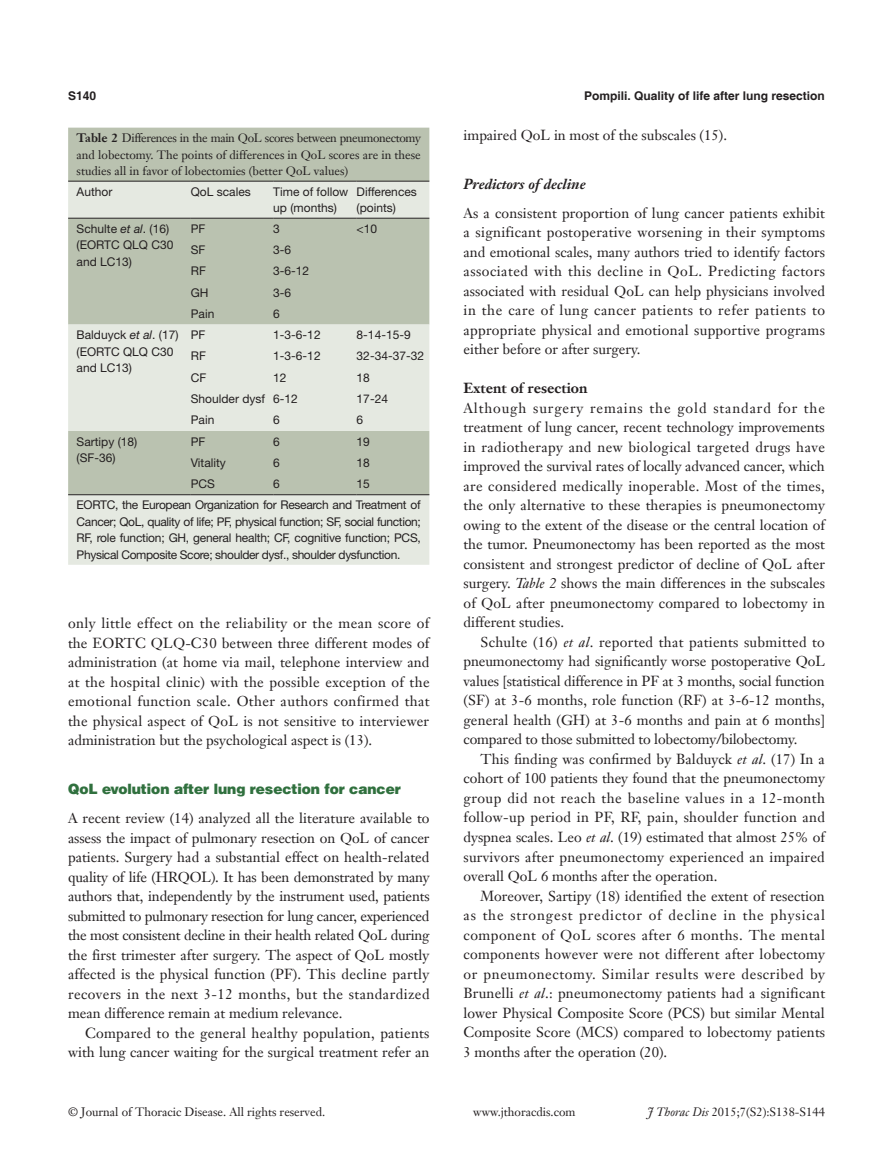
<style>
.page{position:relative;width:893px;height:1170px;background:#fff}
.page>*{position:absolute;margin:0;border:0;box-sizing:border-box;transform-origin:0 0}
.t1{font:14.25px/19.5px "Janson Text LT";color:#231f20;text-align:justify}
.t2{font:900 14.25px "Helvetica";color:#30703e}
.t3{font:italic 700 14.25px "Janson Text LT";color:#231f20}
.t4{font:700 14.25px "Janson Text LT";color:#231f20}
.t5{font:12px/16.5px "Helvetica Neue LT Pro";color:#231f20}
.t6{font:12px/16.5px "Janson Text LT";color:#231f20;text-align:justify}
.t7{font:12px/21.3px "Helvetica Neue LT Pro";letter-spacing:-.025em;color:#231f20}
.t8{font:700 12px "Helvetica";color:#231f20}
.s1{font-weight:700}
.s2{font-style:italic}
</style>
<div class="page">
<div style="left:68px;top:128px;width:361px;height:53px;background:#bac2b0"></div>
<svg style="left:68px;top:182px;width:361px;height:382px;background:#d1d7cb"></svg>
<hr style="left:68px;top:181px;width:123px;height:1px;background:#231f20">
<hr style="left:191px;top:181px;width:82px;height:1px;background:#231f20">
<hr style="left:273px;top:181px;width:84px;height:1px;background:#231f20">
<hr style="left:357px;top:181px;width:72px;height:1px;background:#231f20">
<hr style="left:68px;top:218px;width:123px;height:1px;background:#231f20">
<hr style="left:191px;top:218px;width:82px;height:1px;background:#231f20">
<hr style="left:273px;top:218px;width:84px;height:1px;background:#231f20">
<hr style="left:357px;top:218px;width:72px;height:1px;background:#231f20">
<hr style="left:68px;top:494px;width:123px;height:1px;background:#231f20">
<hr style="left:191px;top:494px;width:82px;height:1px;background:#231f20">
<hr style="left:273px;top:494px;width:84px;height:1px;background:#231f20">
<hr style="left:357px;top:494px;width:72px;height:1px;background:#231f20">
<p class="t8" style="left:68px;top:88px;width:30px">S140</p>
<p class="t8" style="left:584px;top:88px;width:242px">Pompili. Quality of life after lung resection</p>
<p class="t6" style="left:77px;top:130px;width:346px"><span class="s1">Table 2</span> Differences in the main QoL scores between pneumonectomy and lobectomy. The points of differences in QoL scores are in these studies all in favor of lobectomies (better QoL values)</p>
<p class="t5" style="left:77px;top:183px;width:37px">Author</p>
<p class="t5" style="left:191px;top:183px;width:62px">QoL scales</p>
<p class="t5" style="left:273px;top:183px;width:77px">Time of follow up (months)</p>
<p class="t5" style="left:357px;top:183px;width:62px">Differences (points)</p>
<p class="t5" style="left:77px;top:220px;width:98px">Schulte <span class="s2">et al</span>. (16) (EORTC QLQ C30 and LC13)</p>
<p class="t5" style="left:191px;top:220px;width:16px">PF</p>
<p class="t5" style="left:273px;top:220px;width:8px">3</p>
<p class="t5" style="left:357px;top:220px;width:22px">&lt;10</p>
<p class="t5" style="left:191px;top:241px;width:16px">SF</p>
<p class="t5" style="left:273px;top:241px;width:20px">3-6</p>
<p class="t5" style="left:191px;top:262px;width:17px">RF</p>
<p class="t5" style="left:273px;top:262px;width:38px">3-6-12</p>
<p class="t5" style="left:191px;top:284px;width:19px">GH</p>
<p class="t5" style="left:273px;top:284px;width:20px">3-6</p>
<p class="t5" style="left:191px;top:305px;width:25px">Pain</p>
<p class="t5" style="left:273px;top:305px;width:8px">6</p>
<p class="t5" style="left:77px;top:326px;width:103px">Balduyck <span class="s2">et al</span>. (17) (EORTC QLQ C30 and LC13)</p>
<p class="t5" style="left:191px;top:326px;width:16px">PF</p>
<p class="t5" style="left:273px;top:326px;width:49px">1-3-6-12</p>
<p class="t5" style="left:357px;top:326px;width:56px">8-14-15-9</p>
<p class="t5" style="left:191px;top:347px;width:17px">RF</p>
<p class="t5" style="left:273px;top:347px;width:49px">1-3-6-12</p>
<p class="t5" style="left:357px;top:347px;width:69px">32-34-37-32</p>
<p class="t5" style="left:191px;top:369px;width:17px">CF</p>
<p class="t5" style="left:273px;top:369px;width:15px">12</p>
<p class="t5" style="left:357px;top:369px;width:15px">18</p>
<p class="t5" style="left:191px;top:390px;width:109px">Shoulder dysf 6-12</p>
<p class="t5" style="left:357px;top:390px;width:33px">17-24</p>
<p class="t5" style="left:191px;top:411px;width:25px">Pain</p>
<p class="t5" style="left:273px;top:411px;width:8px">6</p>
<p class="t5" style="left:357px;top:411px;width:8px">6</p>
<p class="t5" style="left:77px;top:432px;width:62px">Sartipy (18) (SF-36)</p>
<p class="t5" style="left:191px;top:432px;width:16px">PF</p>
<p class="t5" style="left:273px;top:432px;width:8px">6</p>
<p class="t5" style="left:357px;top:432px;width:15px">19</p>
<p class="t5" style="left:191px;top:454px;width:37px">Vitality</p>
<p class="t5" style="left:273px;top:454px;width:8px">6</p>
<p class="t5" style="left:357px;top:454px;width:15px">18</p>
<p class="t5" style="left:191px;top:475px;width:26px">PCS</p>
<p class="t5" style="left:273px;top:475px;width:8px">6</p>
<p class="t7" style="left:77px;top:473px;width:345px;text-indent:280px">15<br>EORTC, the European Organization for Research and Treatment of</p>
<p class="t5" style="left:77px;top:513px;width:346px;text-align:justify">Cancer; QoL, quality of life; PF, physical function; SF, social function; RF, role function; GH, general health; CF, cognitive function; PCS, Physical Composite Score; shoulder dysf., shoulder dysfunction.</p>
<p class="t1" style="left:68px;top:613px;width:363px">only little effect on the reliability or the mean score of the EORTC QLQ-C30 between three different modes of administration (at home via mail, telephone interview and at the hospital clinic) with the possible exception of the emotional function scale. Other authors confirmed that the physical aspect of QoL is not sensitive to interviewer administration but the psychological aspect is (13).</p>
<p class="t2" style="left:68px;top:779px;width:334px">QoL evolution after lung resection for cancer</p>
<p class="t1" style="left:68px;top:808px;width:363px">A recent review (14) analyzed all the literature available to assess the impact of pulmonary resection on QoL of cancer patients. Surgery had a substantial effect on health-related quality of life (HRQOL). It has been demonstrated by many authors that, independently by the instrument used, patients submitted to pulmonary resection for lung cancer, experienced the most consistent decline in their health related QoL during the first trimester after surgery. The aspect of QoL mostly affected is the physical function (PF). This decline partly recovers in the next 3-12 months, but the standardized mean difference remain at medium relevance.</p>
<p class="t1" style="left:68px;top:1022px;width:363px;text-align:right">Compared to the general healthy population, patients with lung cancer waiting for the surgical treatment refer an</p>
<p class="t1" style="left:463px;top:125px;width:265px">impaired QoL in most of the subscales (15).</p>
<p class="t3" style="left:463px;top:174px;width:124px">Predictors of decline</p>
<p class="t1" style="left:463px;top:203px;width:363px">As a consistent proportion of lung cancer patients exhibit a significant postoperative worsening in their symptoms and emotional scales, many authors tried to identify factors associated with this decline in QoL. Predicting factors associated with residual QoL can help physicians involved in the care of lung cancer patients to refer patients to appropriate physical and emotional supportive programs either before or after surgery.</p>
<p class="t4" style="left:463px;top:379px;width:126px">Extent of resection</p>
<p class="t1" style="left:463px;top:398px;width:363px">Although surgery remains the gold standard for the treatment of lung cancer, recent technology improvements in radiotherapy and new biological targeted drugs have improved the survival rates of locally advanced cancer, which are considered medically inoperable. Most of the times, the only alternative to these therapies is pneumonectomy owing to the extent of the disease or the central location of the tumor. Pneumonectomy has been reported as the most consistent and strongest predictor of decline of QoL after surgery. <span class="s2">Table 2</span> shows the main differences in the subscales of QoL after pneumonectomy compared to lobectomy in different studies.</p>
<p class="t1" style="left:463px;top:632px;width:363px;text-indent:17px">Schulte (16) <span class="s2">et al</span>. reported that patients submitted to pneumonectomy had significantly worse postoperative QoL values [statistical difference in PF at 3 months, social function (SF) at 3-6 months, role function (RF) at 3-6-12 months, general health (GH) at 3-6 months and pain at 6 months] compared to those submitted to lobectomy/bilobectomy.</p>
<p class="t1" style="left:463px;top:749px;width:363px;text-indent:17px">This finding was confirmed by Balduyck <span class="s2">et al</span>. (17) In a cohort of 100 patients they found that the pneumonectomy group did not reach the baseline values in a 12-month follow-up period in PF, RF, pain, shoulder function and dyspnea scales. Leo <span class="s2">et al</span>. (19) estimated that almost 25% of survivors after pneumonectomy experienced an impaired overall QoL 6 months after the operation.</p>
<p class="t1" style="left:463px;top:885px;width:363px;text-indent:17px">Moreover, Sartipy (18) identified the extent of resection as the strongest predictor of decline in the physical component of QoL scores after 6 months. The mental components however were not different after lobectomy or pneumonectomy. Similar results were described by Brunelli <span class="s2">et al</span>.: pneumonectomy patients had a significant lower Physical Composite Score (PCS) but similar Mental Composite Score (MCS) compared to lobectomy patients 3 months after the operation (20).</p>
<p class="t6" style="left:68px;top:1103px;width:259px">© Journal of Thoracic Disease. All rights reserved.</p>
<p class="t6" style="left:473px;top:1103px;width:104px">www.jthoracdis.com</p>
<p class="t6" style="left:647px;top:1103px;width:179px"><span class="s2">J Thorac Dis</span> 2015;7(S2):S138-S144</p>
</div>
